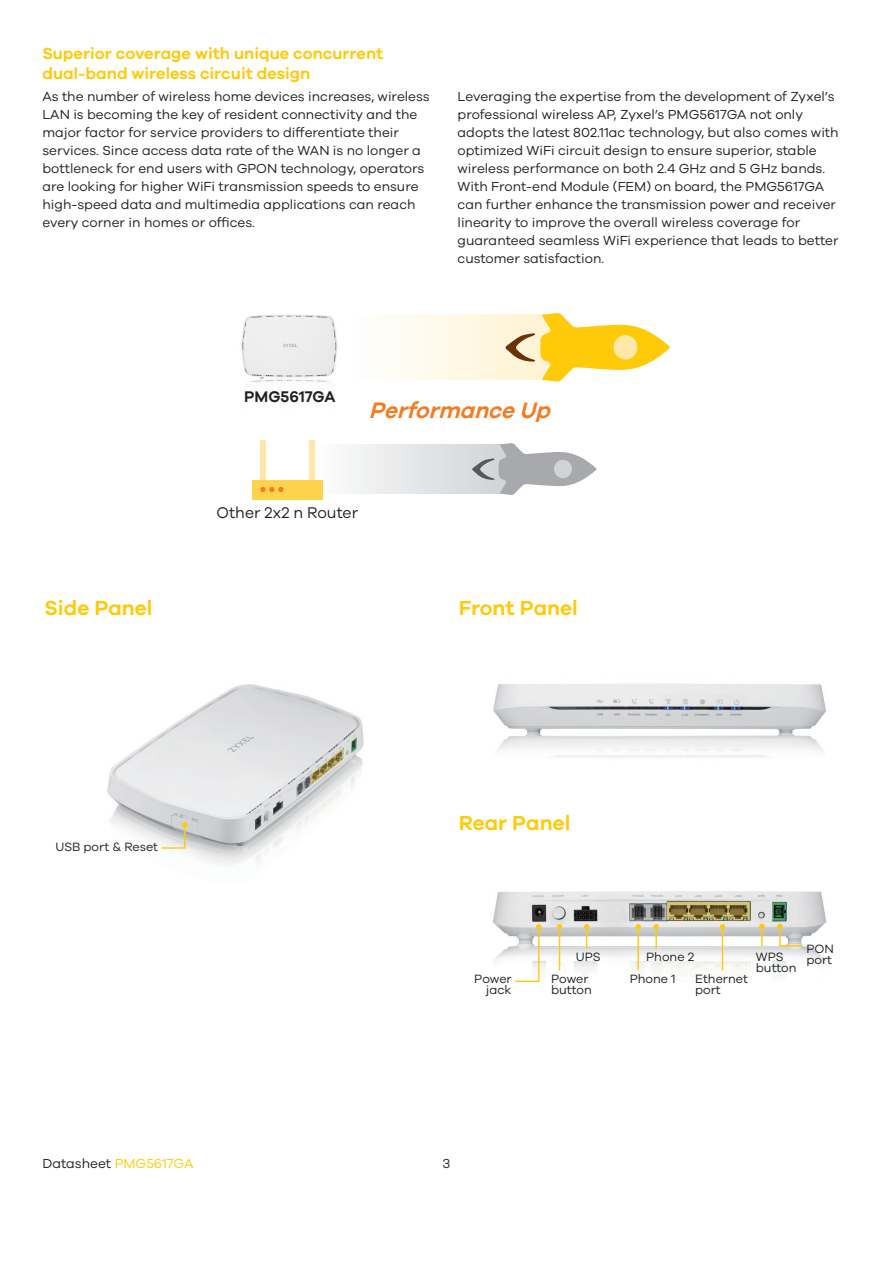
<style>
.page{position:relative;width:893px;height:1263px;background:#fff}
.page>*{position:absolute;margin:0;border:0;box-sizing:border-box;transform-origin:0 0}
.t1{font:italic 600 23.1px "Galano Grotesque";color:#f47b21}
.t2{font:600 21px "Galano Grotesque";color:#feca0a}
.t3{font:600 16.5px/19.8px "Galano Grotesque";color:#feca0a}
.t4{font:15.9px "Galano Grotesque";color:#231f20}
.t5{font:600 15.9px "Galano Grotesque";color:#231f20}
.brand_2_0_intro_bene{font:13.5px/18px "Galano Grotesque";color:#231f20}
.t6{font:12.45px/11.1px "Galano Grotesque";color:#231f20}
.s1{color:#feca0a}
</style>
<div class="page">
<img style="left:241px;top:314px;width:97px;height:68px">
<svg style="left:396px;top:315px;width:109px;height:65px"></svg>
<svg style="left:505px;top:313px;width:165px;height:69px"></svg>
<div style="left:613px;top:335px;width:24px;height:24px;background:#ffe7a7;border-radius:50%"></div>
<svg style="left:314px;top:444px;width:158px;height:50px"></svg>
<svg style="left:472px;top:443px;width:124px;height:52px"></svg>
<div style="left:554px;top:460px;width:18px;height:18px;background:#d1d2d4;border-radius:50%"></div>
<div style="left:261px;top:440px;width:5px;height:45px;background:#ffe7a7"></div>
<div style="left:309px;top:440px;width:5px;height:45px;background:#ffe7a7"></div>
<div style="left:252px;top:480px;width:71px;height:19px;background:#fed34c"></div>
<svg style="left:260px;top:487px;width:23px;height:5px"></svg>
<img style="left:493px;top:684px;width:333px;height:74px">
<img style="left:107px;top:684px;width:257px;height:181px">
<svg style="left:160px;top:822px;width:28px;height:27px"></svg>
<img style="left:493px;top:891px;width:334px;height:86px">
<svg style="left:514px;top:924px;width:27px;height:58px"></svg>
<svg style="left:557px;top:924px;width:5px;height:5px"></svg>
<hr style="left:559px;top:929px;width:1px;height:41px;background:#feca0a">
<svg style="left:584px;top:924px;width:5px;height:25px"></svg>
<svg style="left:635px;top:924px;width:6px;height:5px"></svg>
<hr style="left:637px;top:929px;width:2px;height:41px;background:#feca0a">
<svg style="left:653px;top:924px;width:6px;height:5px"></svg>
<hr style="left:655px;top:929px;width:2px;height:20px;background:#feca0a">
<svg style="left:720px;top:924px;width:5px;height:5px"></svg>
<hr style="left:722px;top:927px;width:1px;height:43px;background:#feca0a">
<svg style="left:759px;top:923px;width:6px;height:23px"></svg>
<svg style="left:777px;top:923px;width:26px;height:24px"></svg>
<p class="t3" style="left:42px;top:43px;width:342px">Superior coverage with unique concurrent dual-band wireless circuit design</p>
<p class="brand_2_0_intro_bene" style="left:42px;top:87px;width:389px">As the number of wireless home devices increases, wireless LAN is becoming the key of resident connectivity and the major factor for service providers to differentiate their services. Since access data rate of the WAN is no longer a bottleneck for end users with GPON technology, operators are looking for higher WiFi transmission speeds to ensure high-speed data and multimedia applications can reach every corner in homes or offices.</p>
<p class="brand_2_0_intro_bene" style="left:458px;top:87px;width:383px">Leveraging the expertise from the development of Zyxel’s professional wireless AP, Zyxel’s PMG5617GA not only adopts the latest 802.11ac technology, but also comes with optimized WiFi circuit design to ensure superior, stable wireless performance on both 2.4 GHz and 5 GHz bands.<br>With Front-end Module (FEM) on board, the PMG5617GA can further enhance the transmission power and receiver linearity to improve the overall wireless coverage for guaranteed seamless WiFi experience that leads to better customer satisfaction.</p>
<p class="t5" style="left:244px;top:387px;width:93px">PMG5617GA</p>
<p class="t1" style="left:369px;top:396px;width:189px">PerformanceUp</p>
<p class="t4" style="left:217px;top:503px;width:143px">Other 2x2 n Router</p>
<p class="t2" style="left:44px;top:595px;width:110px">Side Panel</p>
<p class="t2" style="left:459px;top:595px;width:121px">Front Panel</p>
<p class="t6" style="left:55px;top:841px;width:104px">USB port &amp; Reset</p>
<p class="t2" style="left:459px;top:810px;width:113px">Rear Panel</p>
<p class="t6" style="left:576px;top:950px;width:26px">UPS</p>
<p class="t6" style="left:474px;top:973px;width:39px;text-align:right">Power jack</p>
<p class="t6" style="left:551px;top:973px;width:42px">Power button</p>
<p class="t6" style="left:646px;top:950px;width:49px">Phone 2</p>
<p class="t6" style="left:630px;top:973px;width:47px">Phone 1</p>
<p class="t6" style="left:695px;top:973px;width:54px">Ethernet port</p>
<p class="t6" style="left:756px;top:950px;width:42px">WPS button</p>
<p class="t6" style="left:806px;top:942px;width:29px">PON port</p>
<p class="brand_2_0_intro_bene" style="left:43px;top:1154px;width:152px">Datasheet <span class="s1">PMG5617GA</span></p>
<p class="brand_2_0_intro_bene" style="left:443px;top:1154px;width:9px">3</p>
</div>
